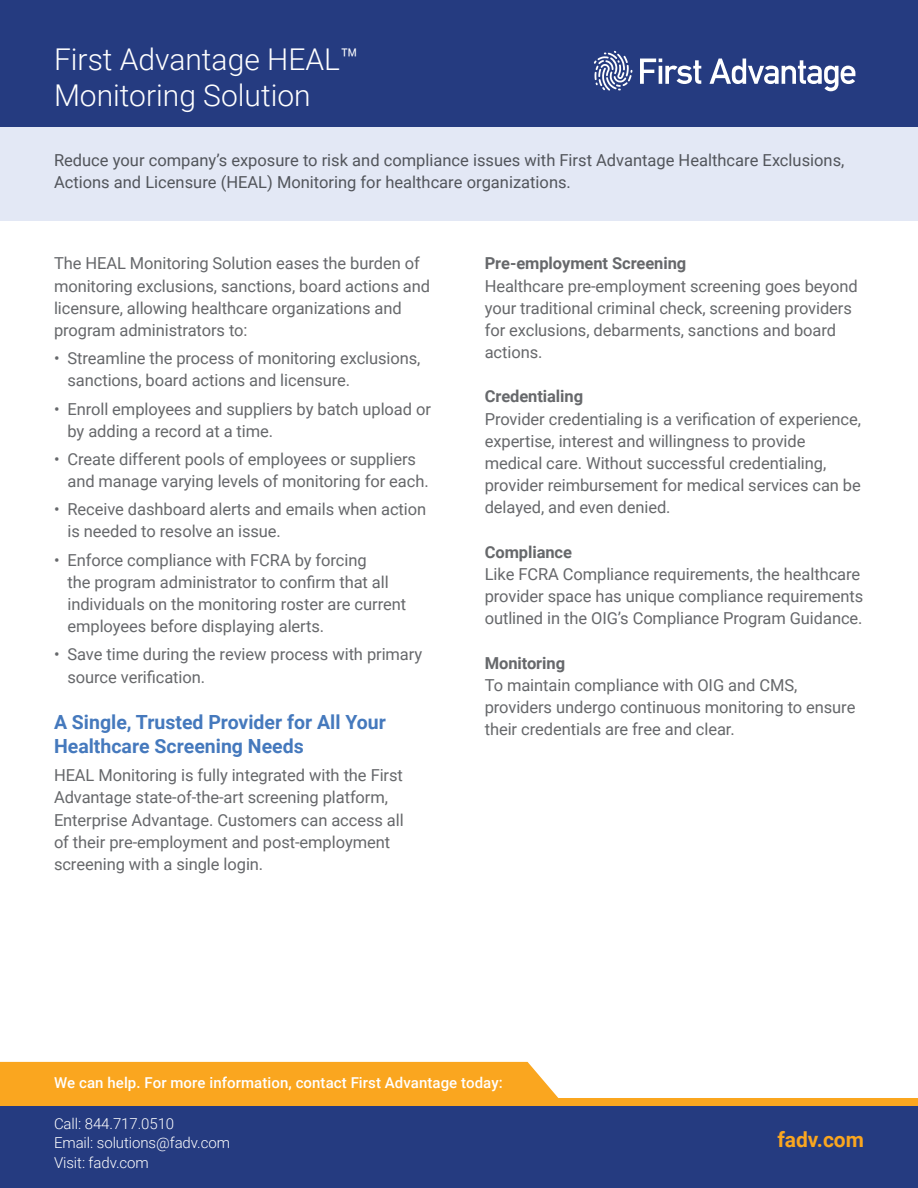
<style>
.page{position:relative;width:918px;height:1188px;background:#fff}
.page>*{position:absolute;margin:0;border:0;box-sizing:border-box;transform-origin:0 0}
.t1{font:300 30px/36px "Roboto";color:#fff}
.t2{font:700 21px "Roboto";color:#faa61f}
.t3{font:700 19.5px/24px "Roboto";color:#4579bd}
.t4{font:16.5px/22.2px "Roboto";letter-spacing:-.005em;color:#66686b}
.t5{font:16.5px/22.5px "Roboto";color:#52555b}
.t6{font:700 16.5px "Roboto";letter-spacing:-.005em;color:#66686b}
.t7{font:500 15px "Roboto";letter-spacing:.005em;color:#fff}
.t8{font:300 15px/19.5px "Roboto";letter-spacing:-.005em;color:#fff}
</style>
<div class="page">
<div style="left:0;top:0;width:918px;height:127px;background:#253b80"></div>
<div style="left:0;top:1105px;width:918px;height:83px;background:#253b80"></div>
<svg style="left:594px;top:51px;width:38px;height:40px"></svg>
<svg style="left:640px;top:59px;width:61px;height:25px"></svg>
<svg style="left:709px;top:59px;width:146px;height:32px"></svg>
<div style="left:0;top:1098px;width:918px;height:7px;background:#faa61f"></div>
<div style="left:0;top:127px;width:918px;height:94px;background:#e3e8f5"></div>
<div style="left:0;top:1062px;width:558px;height:36px;background:#faa61f"></div>
<h1 class="t1" style="left:54px;top:40px;width:306px">First Advantage HEAL™<br>Monitoring Solution</h1>
<p class="t5" style="left:54px;top:148px;width:792px">Reduce your company’s exposure to risk and compliance issues with First Advantage Healthcare Exclusions,<br>Actions and Licensure (HEAL) Monitoring for healthcare organizations.</p>
<p class="t4" style="left:54px;top:252px;width:378px">The HEAL Monitoring Solution eases the burden of monitoring exclusions, sanctions, board actions and licensure, allowing healthcare organizations and program administrators to:</p>
<p class="t4" style="left:67px;top:347px;width:355px;text-indent:-13px">• Streamline the process of monitoring exclusions, sanctions, board actions and licensure.</p>
<p class="t4" style="left:67px;top:397px;width:365px;text-indent:-13px">• Enroll employees and suppliers by batch upload or by adding a record at a time.</p>
<p class="t4" style="left:67px;top:447px;width:363px;text-indent:-13px">• Create different pools of employees or suppliers and manage varying levels of monitoring for each.</p>
<p class="t4" style="left:67px;top:498px;width:360px;text-indent:-13px">• Receive dashboard alerts and emails when action is needed to resolve an issue.</p>
<p class="t4" style="left:67px;top:548px;width:340px;text-indent:-13px">• Enforce compliance with FCRA by forcing<br>the program administrator to confirm that all individuals on the monitoring roster are current employees before displaying alerts.</p>
<p class="t4" style="left:67px;top:643px;width:356px;text-indent:-13px">• Save time during the review process with primary source verification.</p>
<p class="t3" style="left:54px;top:709px;width:333px">A Single, Trusted Provider for All Your<br>Healthcare Screening Needs</p>
<p class="t4" style="left:54px;top:764px;width:351px">HEAL Monitoring is fully integrated with the First Advantage state-of-the-art screening platform, Enterprise Advantage. Customers can access all of their pre-employment and post-employment screening with a single login.</p>
<p class="t6" style="left:485px;top:252px;width:203px">Pre-employment Screening</p>
<p class="t4" style="left:485px;top:274px;width:375px">Healthcare pre-employment screening goes beyond your traditional criminal check, screening providers for exclusions, debarments, sanctions and board actions.</p>
<p class="t6" style="left:485px;top:385px;width:100px">Credentialing</p>
<p class="t4" style="left:485px;top:407px;width:378px">Provider credentialing is a verification of experience, expertise, interest and willingness to provide medical care. Without successful credentialing, provider reimbursement for medical services can be delayed, and even denied.</p>
<p class="t6" style="left:485px;top:540px;width:89px">Compliance</p>
<p class="t4" style="left:485px;top:562px;width:380px">Like FCRA Compliance requirements, the healthcare provider space has unique compliance requirements outlined in the OIG’s Compliance Program Guidance.</p>
<p class="t6" style="left:485px;top:651px;width:82px">Monitoring</p>
<p class="t4" style="left:485px;top:673px;width:372px">To maintain compliance with OIG and CMS, providers undergo continuous monitoring to ensure their credentials are free and clear.</p>
<p class="t7" style="left:54px;top:1072px;width:450px">We can help. For more information, contact First Advantage today:</p>
<p class="t8" style="left:54px;top:1113px;width:178px">Call: 844.717.0510<br>Email: solutions@fadv.com<br>Visit: fadv.com</p>
<p class="t2" style="left:777px;top:1125px;width:88px">fadv.com</p>
</div>
